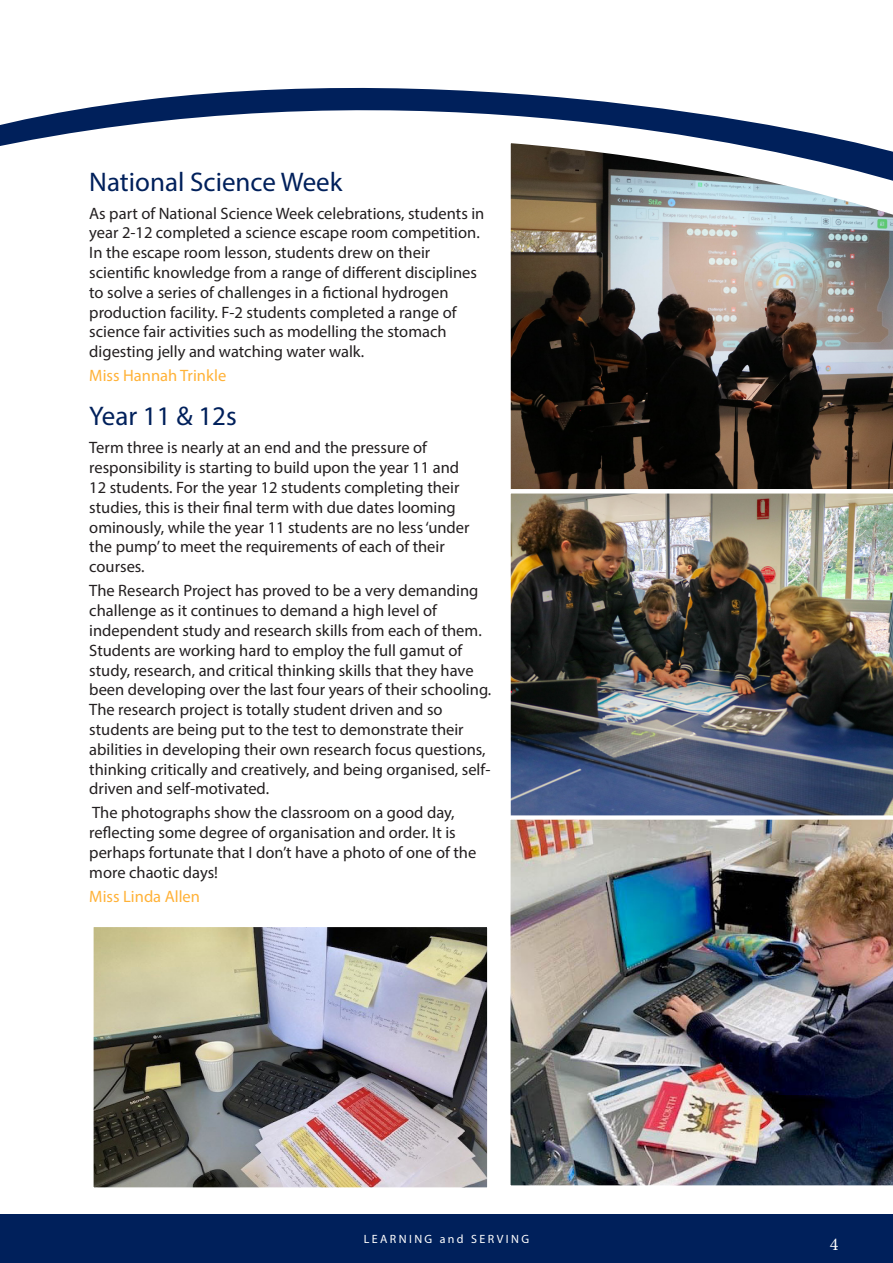
<style>
.page{position:relative;width:893px;height:1263px;background:#fff}
.page>*{position:absolute;margin:0;border:0;box-sizing:border-box;transform-origin:0 0}
.t1{font:27px "Myriad Pro";color:#00205b}
.t2{font:18px "Minion Pro";color:#fff}
.t3{font:16.5px/19.8px "Myriad Pro";color:#231f20}
.t4{font:16.5px "Myriad Pro";color:#ffb238}
.t5{font:12px "Myriad Pro";letter-spacing:.2em;color:#fff}
</style>
<div class="page">
<div style="left:0;top:1214px;width:893px;height:49px;background:#00205b"></div>
<img style="left:510px;top:248px;width:383px;height:241px">
<img style="left:510px;top:228px;width:383px;height:20px">
<svg style="left:0;top:87px;width:893px;height:141px"></svg>
<img style="left:510px;top:493px;width:383px;height:322px">
<img style="left:510px;top:815px;width:383px;height:371px">
<img style="left:94px;top:928px;width:392px;height:259px">
<div style="left:89px;top:923px;width:402px;height:269px;border:4px solid #fff"></div>
<p class="t1" style="left:89px;top:165px;width:255px">National Science Week</p>
<p class="t3" style="left:89px;top:203px;width:397px">As part of National Science Week celebrations, students in year 2-12 completed a science escape room competition.<br>In the escape room lesson, students drew on their scientific knowledge from a range of different disciplines to solve a series of challenges in a fictional hydrogen production facility. F-2 students completed a range of science fair activities such as modelling the stomach digesting jelly and watching water walk.</p>
<p class="t4" style="left:89px;top:366px;width:138px">Miss Hannah Trinkle</p>
<p class="t1" style="left:89px;top:399px;width:149px">Year 11 &amp; 12s</p>
<p class="t3" style="left:89px;top:438px;width:382px">Term three is nearly at an end and the pressure of responsibility is starting to build upon the year 11 and 12 students. For the year 12 students completing their studies, this is their final term with due dates looming ominously, while the year 11 students are no less ‘under the pump’ to meet the requirements of each of their courses.</p>
<p class="t3" style="left:89px;top:581px;width:404px">The Research Project has proved to be a very demanding challenge as it continues to demand a high level of independent study and research skills from each of them.<br>Students are working hard to employ the full gamut of study, research, and critical thinking skills that they have been developing over the last four years of their schooling.<br>The research project is totally student driven and so students are being put to the test to demonstrate their abilities in developing their own research focus questions, thinking critically and creatively, and being organised, self&shy;driven and self-motivated.</p>
<p class="t3" style="left:89px;top:803px;width:389px">The photographs show the classroom on a good day, reflecting some degree of organisation and order. It is perhaps fortunate that I don’t have a photo of one of the more chaotic days!</p>
<p class="t4" style="left:89px;top:886px;width:112px">Miss Linda Allen</p>
<p class="t5" style="left:364px;top:1231px;width:167px">LEARNING and SERVING</p>
<p class="t2" style="left:830px;top:1232px;width:10px">4</p>
</div>
